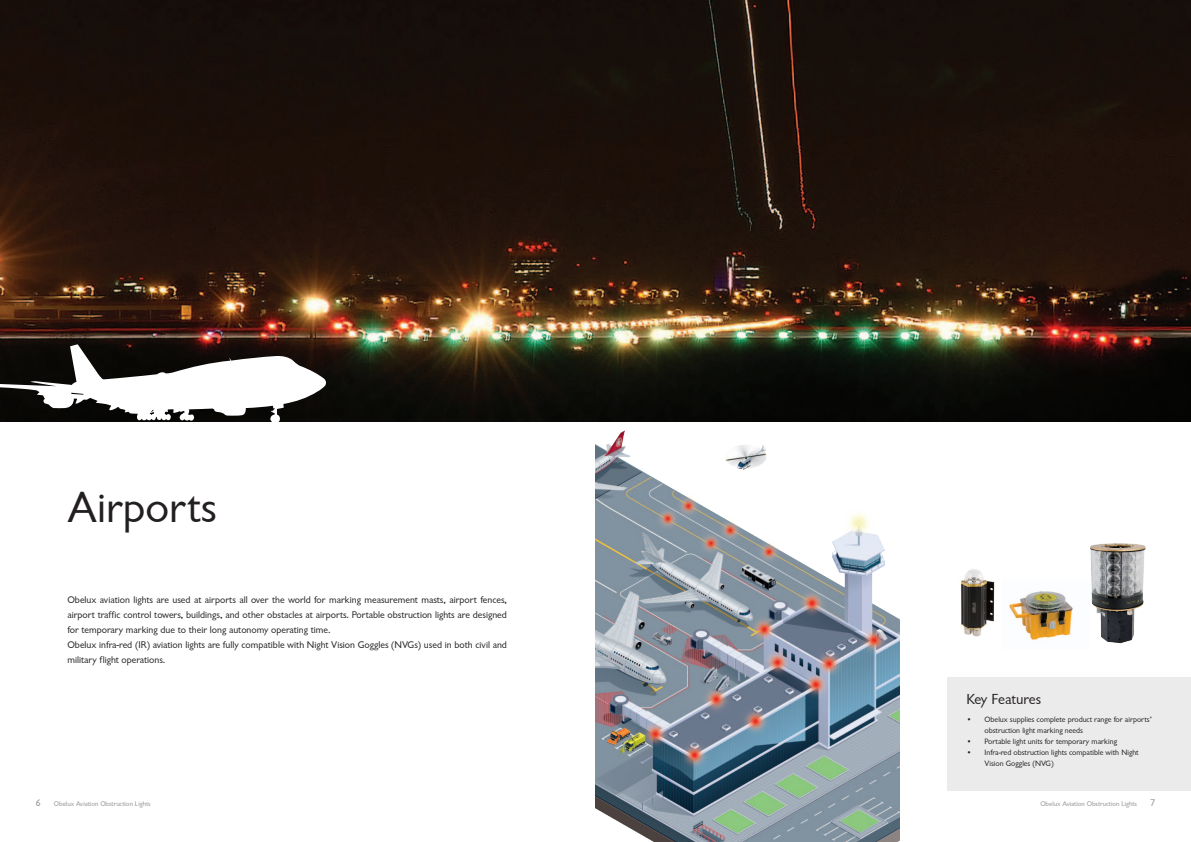
<style>
.page{position:relative;width:1191px;height:842px;background:#fff}
.page>*{position:absolute;margin:0;border:0;box-sizing:border-box;transform-origin:0 0}
.Tuoteotsikko{font:45px "Garrison Sans";color:#231f20}
.Tuoteotsikko-2{font:15px "Garrison Sans";color:#231f20}
.Tuoteotsikko-3{font:10px/15px "Garrison Sans";color:#231f20;text-align:justify}
.t1{font:10px "Garrison Sans";color:#939292}
.Tuoteotsikko-4{font:8px/11px "Garrison Sans";color:#231f20}
.t2{font:7px "Garrison Sans";color:#939292}
</style>
<div class="page">
<img style="left:0;top:0;width:1191px;height:421px">
<svg style="left:0;top:344px;width:326px;height:78px"></svg>
<img style="left:1009px;top:591px;width:64px;height:49px">
<img style="left:595px;top:421px;width:304px;height:421px">
<div style="left:947px;top:677px;width:244px;height:114px;background:#ebebeb"></div>
<img style="left:1090px;top:543px;width:56px;height:101px">
<img style="left:960px;top:569px;width:35px;height:68px">
<p class="Tuoteotsikko" style="left:67px;top:483px;width:151px">Airports</p>
<p class="Tuoteotsikko-3" style="left:67px;top:592px;width:441px">Obelux aviation lights are used at airports all over the world for marking measurement masts, airport fences, airport traffic control towers, buildings, and other obstacles at airports. Portable obstruction lights are designed for temporary marking due to their long autonomy operating time.</p>
<p class="Tuoteotsikko-3" style="left:67px;top:637px;width:441px">Obelux infra-red (IR) aviation lights are fully compatible with Night Vision Goggles (NVGs) used in both civil and military flight operations.</p>
<p class="Tuoteotsikko-2" style="left:966px;top:691px;width:76px">Key Features</p>
<p class="Tuoteotsikko-4" style="left:984px;top:714px;width:169px;text-indent:-18px">• Obelux supplies complete product range for airports’ obstruction light marking needs</p>
<p class="Tuoteotsikko-4" style="left:966px;top:736px;width:152px">• Portable light units for temporary marking</p>
<p class="Tuoteotsikko-4" style="left:984px;top:747px;width:156px;text-indent:-18px">• Infra-red obstruction lights compatible with Night<br>Vision Goggles (NVG)</p>
<p class="t1" style="left:36px;top:797px;width:7px">6</p>
<p class="t2" style="left:54px;top:800px;width:98px">Obelux Aviation Obstruction Lights</p>
<p class="t2" style="left:1040px;top:800px;width:98px">Obelux Aviation Obstruction Lights</p>
<p class="t1" style="left:1150px;top:797px;width:7px">7</p>
</div>
